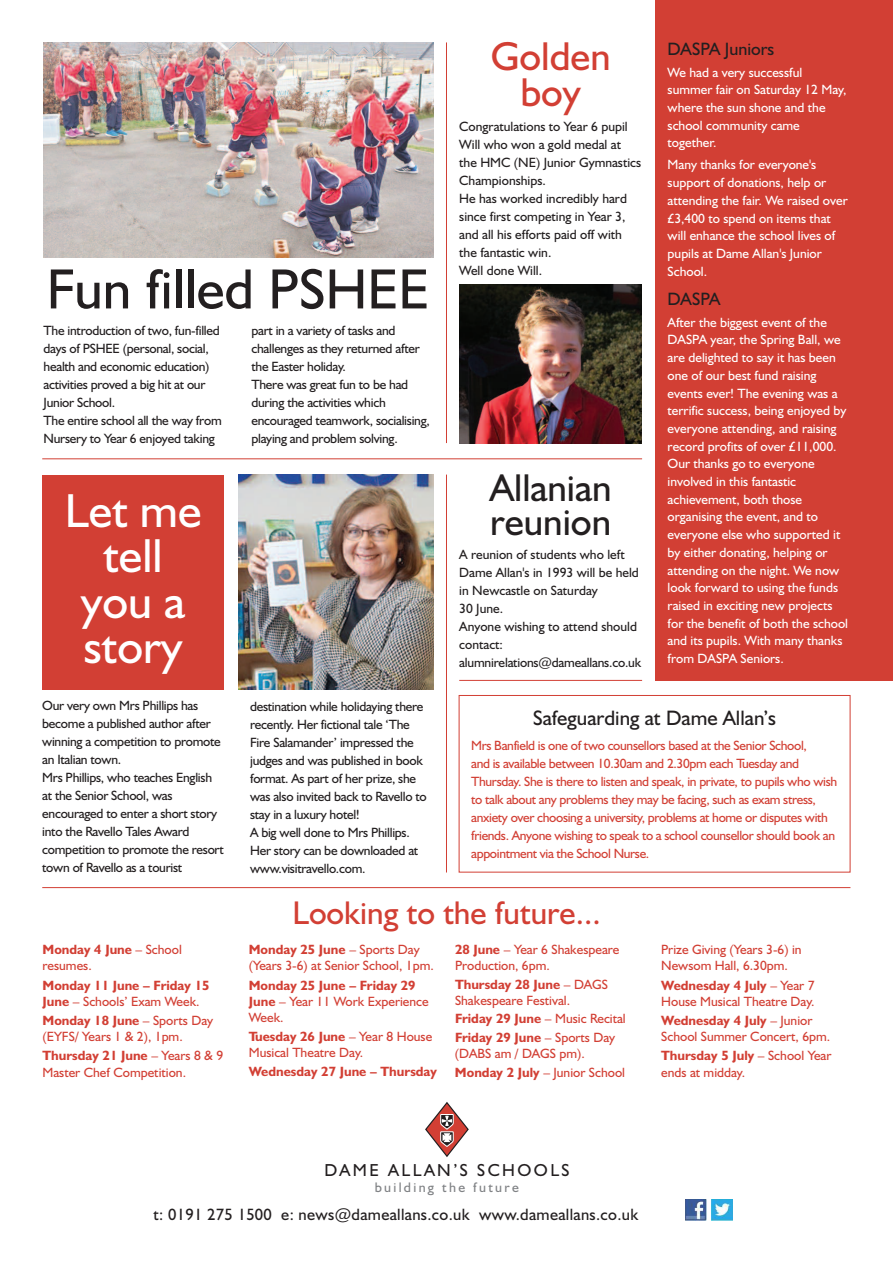
<style>
.page{position:relative;width:893px;height:1263px;background:#fff}
.page>*{position:absolute;margin:0;border:0;box-sizing:border-box;transform-origin:0 0}
.t1{font:57px "Humanist 521 BT";color:#231f20}
.t2{font:48px/45.6px "Humanist 521 BT";color:#fff;text-align:center}
.t3{font:40.5px/35.7px "Humanist 521 BT";color:#d23f34;text-align:center}
.t4{font:39px/34.2px "Humanist 521 BT";color:#231f20}
.t5{font:33px "Humanist 521 BT";color:#d23f34}
.t6{font:21px "Humanist 521 BT";color:#231f20}
.t7{font:18px "Humanist 521 BT";color:#231f20}
.t8{font:17.4px "Humanist 521 BT";letter-spacing:.14em;color:#231f20}
.t9{font:16.5px "Humanist 521 BT";letter-spacing:.02em;color:#231f20}
.t10{font:13.95px "Humanist 521 BT";letter-spacing:.165em;color:#808285}
.t11{font:13.5px/18px "Humanist 521 BT";letter-spacing:-.02em;color:#231f20}
.t12{font:13.5px/17.7px "Humanist 521 BT";color:#fff}
.t13{font:13.5px/16.2px "Humanist 521 BT";color:#d23f34}
.t14{font:13.5px/18px "Humanist 521 BT";letter-spacing:-.025em;color:#d23f34}
.t15{font:13.5px/18px "Humanist 521 BT";color:#231f20}
.t16{font:700 13.5px/16.2px "Humanist 521 BT";color:#d23f34}
.s1{font-weight:700}
.s2{font-weight:400}
</style>
<div class="page">
<div style="left:655px;top:0;width:238px;height:680px;background:#d23f34"></div>
<svg style="left:425px;top:1102px;width:44px;height:55px"></svg>
<img style="left:712px;top:1199px;width:20px;height:21px">
<img style="left:685px;top:1199px;width:21px;height:21px">
<hr style="left:42px;top:887px;width:808px;height:1px;background:#d23f34">
<hr style="left:42px;top:458px;width:600px;height:1px;background:#d23f34">
<hr style="left:459px;top:680px;width:183px;height:1px;background:#d23f34">
<hr style="left:446px;top:475px;width:1px;height:397px;background:#d23f34">
<hr style="left:446px;top:42px;width:1px;height:401px;background:#d23f34">
<div style="left:459px;top:695px;width:391px;height:177px;border:1px solid #d23f34"></div>
<img style="left:239px;top:475px;width:194px;height:214px">
<img style="left:44px;top:42px;width:390px;height:215px">
<img style="left:460px;top:285px;width:182px;height:158px">
<div style="left:43px;top:475px;width:181px;height:214px;background:#d23f34"></div>
<h1 class="t1" style="left:47px;top:269px;width:384px">Fun filled PSHEE</h1>
<p class="t11" style="left:44px;top:323px;width:180px">The introduction of two, fun-filled days of PSHEE (personal, social, health and economic education) activities proved a big hit at our<br>Junior School.<br>The entire school all the way from<br>Nursery to Year 6 enjoyed taking</p>
<p class="t11" style="left:251px;top:323px;width:180px">part in a variety of tasks and challenges as they returned after the Easter holiday.<br>There was great fun to be had during the activities which encouraged teamwork, socialising, playing and problem solving.</p>
<h2 class="t2" style="left:65px;top:493px;width:138px">Let me tell you a story</h2>
<p class="t11" style="left:42px;top:698px;width:183px">Our very own Mrs Phillips has become a published author after winning a competition to promote an Italian town.<br>Mrs Phillips, who teaches English at the Senior School, was encouraged to enter a short story into the Ravello Tales Award competition to promote the resort town of Ravello as a tourist</p>
<p class="t11" style="left:250px;top:699px;width:178px">destination while holidaying there recently. Her fictional tale ‘The<br>Fire Salamander’ impressed the judges and was published in book format. As part of her prize, she was also invited back to Ravello to stay in a luxury hotel!<br>A big well done to Mrs Phillips.<br>Her story can be downloaded at www.visitravello.com.</p>
<h3 class="t3" style="left:491px;top:43px;width:121px">Golden boy</h3>
<p class="t15" style="left:459px;top:119px;width:183px">Congratulations to Year 6 pupil<br>Will who won a gold medal at the HMC (NE) Junior Gymnastics<br>Championships.<br>He has worked incredibly hard since first competing in Year 3, and all his efforts paid off with the fantastic win.<br>Well done Will.</p>
<h3 class="t4" style="left:490px;top:475px;width:123px">Allanian reunion</h3>
<p class="t15" style="left:459px;top:547px;width:184px">A reunion of students who left<br>Dame Allan's in 1993 will be held in Newcastle on Saturday<br>30 June.<br>Anyone wishing to attend should contact: alumnirelations@dameallans.co.uk</p>
<h3 class="t7" style="left:668px;top:42px;width:108px">DASPA Juniors</h3>
<p class="t12" style="left:668px;top:65px;width:180px">We had a very successful summer fair on Saturday 12 May, where the sun shone and the school community came together.</p>
<p class="t12" style="left:668px;top:157px;width:182px">Many thanks for everyone's support of donations, help or attending the fair. We raised over £3,400 to spend on items that will enhance the school lives of pupils at Dame Allan's Junior<br>School.</p>
<h3 class="t7" style="left:668px;top:292px;width:54px">DASPA</h3>
<p class="t12" style="left:668px;top:315px;width:182px">After the biggest event of the<br>DASPA year, the Spring Ball, we are delighted to say it has been one of our best fund raising events ever! The evening was a terrific success, being enjoyed by everyone attending, and raising record profits of over £11,000.<br>Our thanks go to everyone involved in this fantastic achievement, both those organising the event, and to everyone else who supported it by either donating, helping or attending on the night. We now look forward to using the funds raised in exciting new projects for the benefit of both the school and its pupils. With many thanks from DASPA Seniors.</p>
<h3 class="t6" style="left:533px;top:711px;width:245px">Safeguarding at Dame Allan’s</h3>
<p class="t14" style="left:471px;top:738px;width:367px">Mrs Banfield is one of two counsellors based at the Senior School,<br>and is available between 10.30am and 2.30pm each Tuesday and Thursday. She is there to listen and speak, in private, to pupils who wish to talk about any problems they may be facing, such as exam stress, anxiety over choosing a university, problems at home or disputes with friends. Anyone wishing to speak to a school counsellor should book an appointment via the School Nurse.</p>
<p class="t13" style="left:43px;top:943px;width:141px"><span class="s1">Monday 4 June</span> – School resumes.</p>
<p class="t16" style="left:43px;top:978px;width:168px">Monday 11 June – Friday 15<br>June <span class="s2">– Schools’ Exam Week.</span></p>
<p class="t13" style="left:43px;top:1014px;width:172px"><span class="s1">Monday 18 June</span> – Sports Day (EYFS/ Years 1 &amp; 2), 1pm.</p>
<p class="t13" style="left:43px;top:1049px;width:182px"><span class="s1">Thursday 21 June</span> – Years 8 &amp; 9<br>Master Chef Competition.</p>
<h3 class="t5" style="left:292px;top:902px;width:310px">Looking to the future...</h3>
<p class="t13" style="left:249px;top:943px;width:187px"><span class="s1">Monday 25 June</span> – Sports Day (Years 3-6) at Senior School, 1pm.</p>
<p class="t13" style="left:249px;top:978px;width:182px"><span class="s1">Monday 25 June – Friday 29<br>June</span> – Year 11 Work Experience<br>Week.</p>
<p class="t13" style="left:249px;top:1030px;width:185px"><span class="s1">Tuesday 26 June</span> – Year 8 House<br>Musical Theatre Day.</p>
<p class="t16" style="left:249px;top:1065px;width:190px">Wednesday 27 June – Thursday</p>
<p class="t13" style="left:455px;top:943px;width:166px;line-height:15.8px"><span class="s1">28 June</span> – Year 6 Shakespeare<br>Production, 6pm.</p>
<p class="t13" style="left:455px;top:978px;width:155px;line-height:15.8px"><span class="s1">Thursday 28 June</span> – DAGS<br>Shakespeare Festival.</p>
<p class="t16" style="left:455px;top:1011px;width:172px;line-height:18.8px">Friday 29 June <span class="s2">– Music Recital<br></span>Friday 29 June <span class="s2">– Sports Day</span></p>
<p class="t13" style="left:455px;top:1045px;width:172px;line-height:19.2px">(DABS am / DAGS pm).<br><span class="s1">Monday 2 July</span> – Junior School</p>
<p class="t13" style="left:661px;top:943px;width:142px">Prize Giving (Years 3-6) in<br>Newsom Hall, 6.30pm.</p>
<p class="t13" style="left:661px;top:978px;width:155px"><span class="s1">Wednesday 4 July</span> – Year 7<br>House Musical Theatre Day.</p>
<p class="t13" style="left:661px;top:1014px;width:171px"><span class="s1">Wednesday 4 July</span> – Junior<br>School Summer Concert, 6pm.</p>
<p class="t13" style="left:661px;top:1049px;width:172px"><span class="s1">Thursday 5 July</span> – School Year ends at midday.</p>
<p class="t8" style="left:324px;top:1164px;width:247px">DAME ALLAN’S SCHOOLS</p>
<p class="t10" style="left:375px;top:1183px;width:146px">building the future</p>
<p class="t9" style="left:153px;top:1208px;width:486px">t: 0191 275 1500 e: news@dameallans.co.uk www.dameallans.co.uk</p>
</div>
